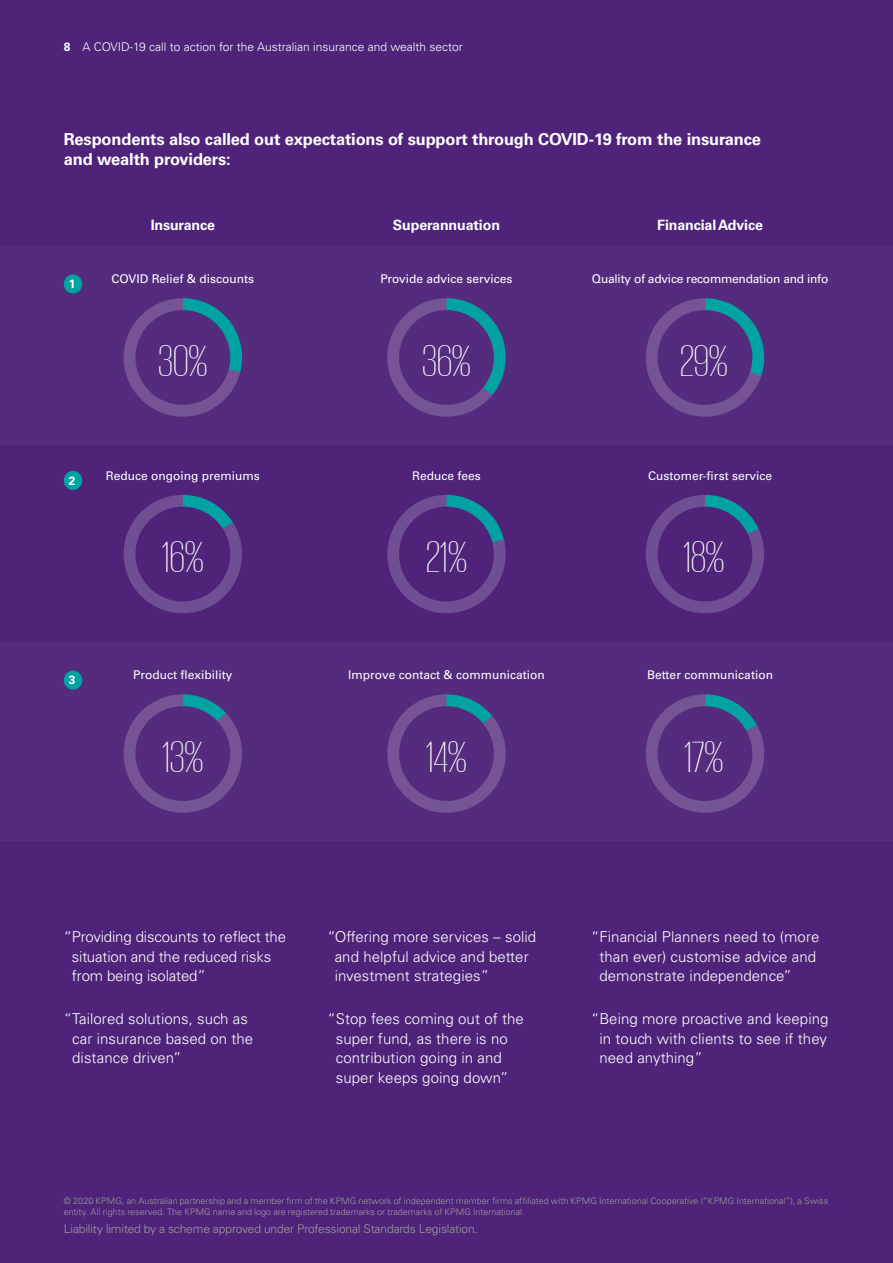
<style>
.page{position:relative;width:893px;height:1263px;background:#4e2379}
.page>*{position:absolute;margin:0;border:0;box-sizing:border-box;transform-origin:0 0}
.t1{font:200 45px "KPMG";letter-spacing:-.01em;color:#fff}
.t2{font:700 16.5px/19.5px "Univers LT Std";letter-spacing:-.01em;color:#fff}
.t3{font:300 15px/19.5px "Univers LT Std";letter-spacing:.005em;color:#fff}
.t4{font:700 14.25px "Univers LT Std";letter-spacing:-.01em;color:#fff}
.t5{font:12px "Univers LT Std";color:#fff}
.t6{font:300 12px "Univers LT Std";letter-spacing:-.01em;color:#9d9d9c}
.t7{font:300 12px "Univers LT Std";color:#fff}
.t8{font:12px "Univers LT Std";letter-spacing:-.02em;color:#fff}
.t9{font:700 12px "Univers LT Std";color:#fff}
.t10{font:300 9px/10.8px "Univers LT Std";color:#9d9d9c}
.s1{font-weight:700}
</style>
<div class="page">
<div style="left:0;top:247px;width:893px;height:198px;background:#542b7d"></div>
<div style="left:0;top:643px;width:893px;height:198px;background:#542b7d"></div>
<div style="left:64px;top:274px;width:18px;height:20px;background:#00a3a1;border-radius:50%"></div>
<div style="left:64px;top:471px;width:18px;height:19px;background:#00a3a1;border-radius:50%"></div>
<div style="left:64px;top:670px;width:18px;height:20px;background:#00a3a1;border-radius:50%"></div>
<hr style="left:892px;top:0;width:1px;height:1263px;background:#f1eee8">
<svg style="left:646px;top:495px;width:118px;height:118px"></svg>
<svg style="left:646px;top:694px;width:118px;height:119px"></svg>
<svg style="left:646px;top:298px;width:118px;height:119px"></svg>
<svg style="left:123px;top:495px;width:119px;height:118px"></svg>
<svg style="left:123px;top:694px;width:119px;height:119px"></svg>
<svg style="left:387px;top:298px;width:119px;height:119px"></svg>
<svg style="left:387px;top:495px;width:119px;height:118px"></svg>
<svg style="left:387px;top:694px;width:119px;height:119px"></svg>
<svg style="left:123px;top:298px;width:119px;height:119px"></svg>
<p class="t7" style="left:64px;top:40px;width:401px"><span class="s1">8</span> A COVID-19 call to action for the Australian insurance and wealth sector</p>
<p class="t2" style="left:64px;top:130px;width:699px">Respondents also called out expectations of support through COVID-19 from the insurance and wealth providers:</p>
<p class="t9" style="left:69px;top:277px;width:8px">1</p>
<p class="t4" style="left:151px;top:217px;width:66px">Insurance</p>
<p class="t4" style="left:393px;top:217px;width:109px">Superannuation</p>
<p class="t4" style="left:657px;top:217px;width:107px">Financial Advice</p>
<p class="t5" style="left:112px;top:272px;width:144px">COVID Relief &amp; discounts</p>
<h1 class="t1" style="left:158px;top:339px;width:51px">30%</h1>
<p class="t5" style="left:380px;top:272px;width:134px">Provide advice services</p>
<h1 class="t1" style="left:422px;top:339px;width:50px">36%</h1>
<p class="t8" style="left:592px;top:272px;width:238px">Quality of advice recommendation and info</p>
<h1 class="t1" style="left:680px;top:339px;width:49px">29%</h1>
<p class="t9" style="left:69px;top:474px;width:8px">2</p>
<p class="t5" style="left:106px;top:468px;width:155px">Reduce ongoing premiums</p>
<h1 class="t1" style="left:162px;top:536px;width:43px">16%</h1>
<p class="t5" style="left:412px;top:468px;width:70px">Reduce fees</p>
<h1 class="t1" style="left:426px;top:536px;width:42px">21%</h1>
<p class="t5" style="left:648px;top:468px;width:125px">Customer-first service</p>
<h1 class="t1" style="left:683px;top:536px;width:42px">18%</h1>
<p class="t9" style="left:69px;top:673px;width:8px">3</p>
<p class="t5" style="left:133px;top:668px;width:101px">Product flexibility</p>
<h1 class="t1" style="left:162px;top:735px;width:42px">13%</h1>
<p class="t5" style="left:348px;top:668px;width:198px">Improve contact &amp; communication</p>
<h1 class="t1" style="left:426px;top:735px;width:42px">14%</h1>
<p class="t5" style="left:647px;top:668px;width:127px">Better communication</p>
<h1 class="t1" style="left:684px;top:735px;width:40px">17%</h1>
<p class="t3" style="left:72px;top:927px;width:216px;text-indent:-8px">“Providing discounts to reflect the situation and the reduced risks from being isolated”</p>
<p class="t3" style="left:72px;top:1009px;width:183px;text-indent:-8px">“Tailored solutions, such as car insurance based on the distance driven”</p>
<p class="t3" style="left:335px;top:927px;width:203px;text-indent:-7px">“Offering more services – solid and helpful advice and better investment strategies”</p>
<p class="t3" style="left:336px;top:1009px;width:190px;text-indent:-8px">“Stop fees coming out of the super fund, as there is no contribution going in and super keeps going down”</p>
<p class="t3" style="left:599px;top:927px;width:221px;text-indent:-8px">“Financial Planners need to (more than ever) customise advice and demonstrate independence”</p>
<p class="t3" style="left:599px;top:1009px;width:231px;text-align:justify;text-indent:-8px">“Being more proactive and keeping in touch with clients to see if they need anything”</p>
<p class="t10" style="left:64px;top:1195px;width:766px">© 2020 KPMG, an Australian partnership and a member firm of the KPMG network of independent member firms affiliated with KPMG International Cooperative (“KPMG International”), a Swiss entity. All rights reserved. The KPMG name and logo are registered trademarks or trademarks of KPMG International.</p>
<p class="t6" style="left:64px;top:1222px;width:416px">Liability limited by a scheme approved under Professional Standards Legislation.</p>
</div>
